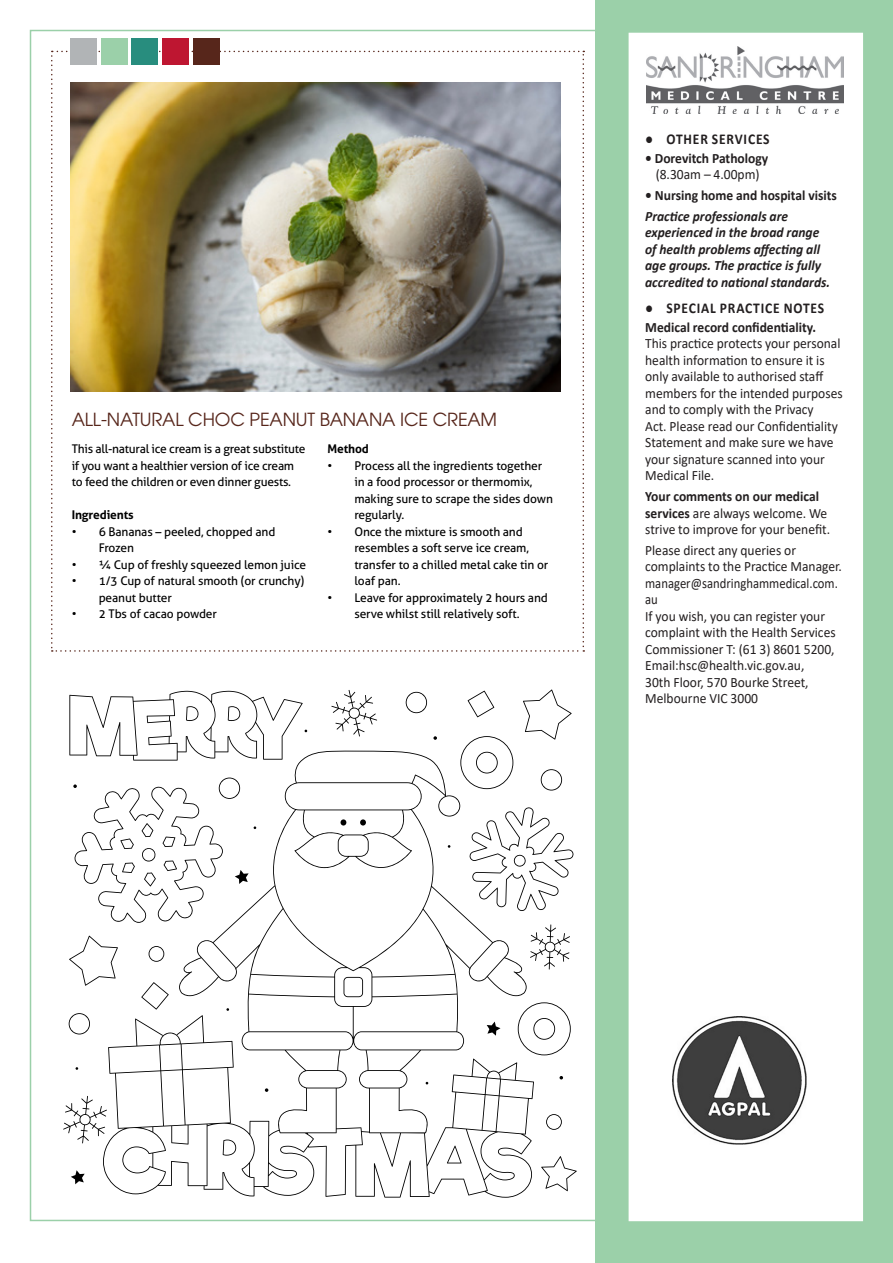
<style>
.page{position:relative;width:893px;height:1263px;background:#fff}
.page>*{position:absolute;margin:0;border:0;box-sizing:border-box;transform-origin:0 0}
.t1{font:18px "Avant Garde";letter-spacing:-.01em;color:#57261b}
.t2{font:700 15px "Calibri";letter-spacing:.06em;color:#231f20;scale:.9 1}
.t3{font:14.25px/16.5px "Calibri";color:#231f20;scale:.95 1}
.t4{font:italic 700 14.25px/16.5px "Calibri";color:#231f20;scale:.95 1}
.t5{font:700 14.25px "Calibri";color:#231f20;scale:.95 1}
.t6{font:12px/16.5px "Aller";letter-spacing:-.01em;color:#000}
.t7{font:700 12px "Aller";letter-spacing:-.01em;color:#000}
.s1{font-weight:400}
.s2{font-weight:700}
</style>
<div class="page">
<div style="left:595px;top:0;width:298px;height:1263px;background:#9bd0a9"></div>
<svg style="left:51px;top:51px;width:533px;height:601px"></svg>
<div style="left:162px;top:38px;width:27px;height:27px;background:#be1631"></div>
<div style="left:132px;top:38px;width:26px;height:27px;background:#288d7e"></div>
<div style="left:101px;top:38px;width:26px;height:27px;background:#9bd0a9"></div>
<div style="left:70px;top:38px;width:27px;height:27px;background:#b1b4b6"></div>
<div style="left:193px;top:38px;width:27px;height:27px;background:#57261b"></div>
<img style="left:70px;top:83px;width:490px;height:308px">
<svg style="left:541px;top:1156px;width:36px;height:35px"></svg>
<svg style="left:406px;top:692px;width:21px;height:21px"></svg>
<svg style="left:541px;top:769px;width:21px;height:21px"></svg>
<svg style="left:69px;top:1013px;width:21px;height:21px"></svg>
<svg style="left:546px;top:1114px;width:16px;height:16px"></svg>
<svg style="left:433px;top:736px;width:4px;height:4px"></svg>
<svg style="left:559px;top:1076px;width:4px;height:3px"></svg>
<svg style="left:534px;top:1002px;width:37px;height:53px"></svg>
<svg style="left:463px;top:736px;width:47px;height:14px"></svg>
<svg style="left:468px;top:691px;width:26px;height:26px"></svg>
<svg style="left:523px;top:689px;width:49px;height:51px"></svg>
<svg style="left:69px;top:936px;width:34px;height:50px"></svg>
<svg style="left:71px;top:1170px;width:14px;height:14px"></svg>
<svg style="left:103px;top:750px;width:431px;height:448px"></svg>
<svg style="left:469px;top:807px;width:105px;height:104px"></svg>
<svg style="left:331px;top:690px;width:46px;height:46px"></svg>
<svg style="left:530px;top:924px;width:40px;height:45px"></svg>
<svg style="left:63px;top:1096px;width:44px;height:47px"></svg>
<svg style="left:223px;top:1139px;width:13px;height:16px"></svg>
<svg style="left:447px;top:1145px;width:15px;height:18px"></svg>
<svg style="left:69px;top:691px;width:238px;height:69px"></svg>
<svg style="left:73px;top:777px;width:183px;height:146px"></svg>
<svg style="left:340px;top:819px;width:6px;height:6px"></svg>
<svg style="left:360px;top:819px;width:6px;height:6px"></svg>
<svg style="left:344px;top:977px;width:19px;height:20px"></svg>
<div style="left:629px;top:33px;width:234px;height:1188px;background:#fff"></div>
<img style="left:647px;top:47px;width:197px;height:66px">
<img style="left:673px;top:1016px;width:134px;height:128px">
<p class="t1" style="left:72px;top:408px;width:427px">ALL-NATURAL CHOC PEANUT BANANA ICE CREAM</p>
<p class="t6" style="left:72px;top:441px;width:235px">This all-natural ice cream is a great substitute if you want a healthier version of ice cream to feed the children or even dinner guests.</p>
<p class="t7" style="left:72px;top:507px;width:64px">Ingredients</p>
<p class="t6" style="left:99px;top:523px;width:178px;text-indent:-27px">• 6 Bananas – peeled, chopped and<br>Frozen</p>
<p class="t6" style="left:72px;top:556px;width:236px">• ¼ Cup of freshly squeezed lemon juice</p>
<p class="t6" style="left:99px;top:573px;width:207px;text-indent:-27px">• 1/3 Cup of natural smooth (or crunchy) peanut butter</p>
<p class="t6" style="left:72px;top:606px;width:147px">• 2 Tbs of cacao powder</p>
<p class="t7" style="left:327px;top:441px;width:43px">Method</p>
<p class="t6" style="left:354px;top:457px;width:200px;text-indent:-27px">• Process all the ingredients together in a food processor or thermomix, making sure to scrape the sides down regularly.</p>
<p class="t6" style="left:354px;top:523px;width:195px;text-indent:-27px">• Once the mixture is smooth and resembles a soft serve ice cream, transfer to a chilled metal cake tin or loaf pan.</p>
<p class="t6" style="left:327px;top:589px;width:222px;text-align:center">• Leave for approximately 2 hours and serve whilst still relatively soft.</p>
<p class="t2" style="left:645px;top:129px;width:140px"><span class="s1">●</span> OTHER SERVICES</p>
<p class="t5" style="left:645px;top:148px;width:131px">• Dorevitch Pathology</p>
<p class="t3" style="left:656px;top:166px;width:111px">(8.30am – 4.00pm)</p>
<p class="t5" style="left:645px;top:185px;width:203px">• Nursing home and hospital visits</p>
<p class="t4" style="left:645px;top:207px;width:196px">Practice professionals are experienced in the broad range of health problems affecting all age groups. The practice is fully accredited to national standards.</p>
<p class="t2" style="left:645px;top:298px;width:200px"><span class="s1">●</span> SPECIAL PRACTICE NOTES</p>
<p class="t5" style="left:645px;top:317px;width:181px">Medical record confidentiality.</p>
<p class="t3" style="left:645px;top:335px;width:209px">This practice protects your personal health information to ensure it is only available to authorised staff members for the intended purposes and to comply with the Privacy<br>Act. Please read our Confidentiality<br>Statement and make sure we have your signature scanned into your<br>Medical File.</p>
<p class="t3" style="left:645px;top:488px;width:196px"><span class="s2">Your comments on our medical services</span> are always welcome. We strive to improve for your benefit.</p>
<p class="t3" style="left:645px;top:542px;width:209px">Please direct any queries or complaints to the Practice Manager. manager@sandringhammedical.com. au<br>If you wish, you can register your complaint with the Health Services<br>Commissioner T: (61 3) 8601 5200,<br>Email:hsc@health.vic.gov.au,<br>30th Floor, 570 Bourke Street,<br>Melbourne VIC 3000</p>
</div>
